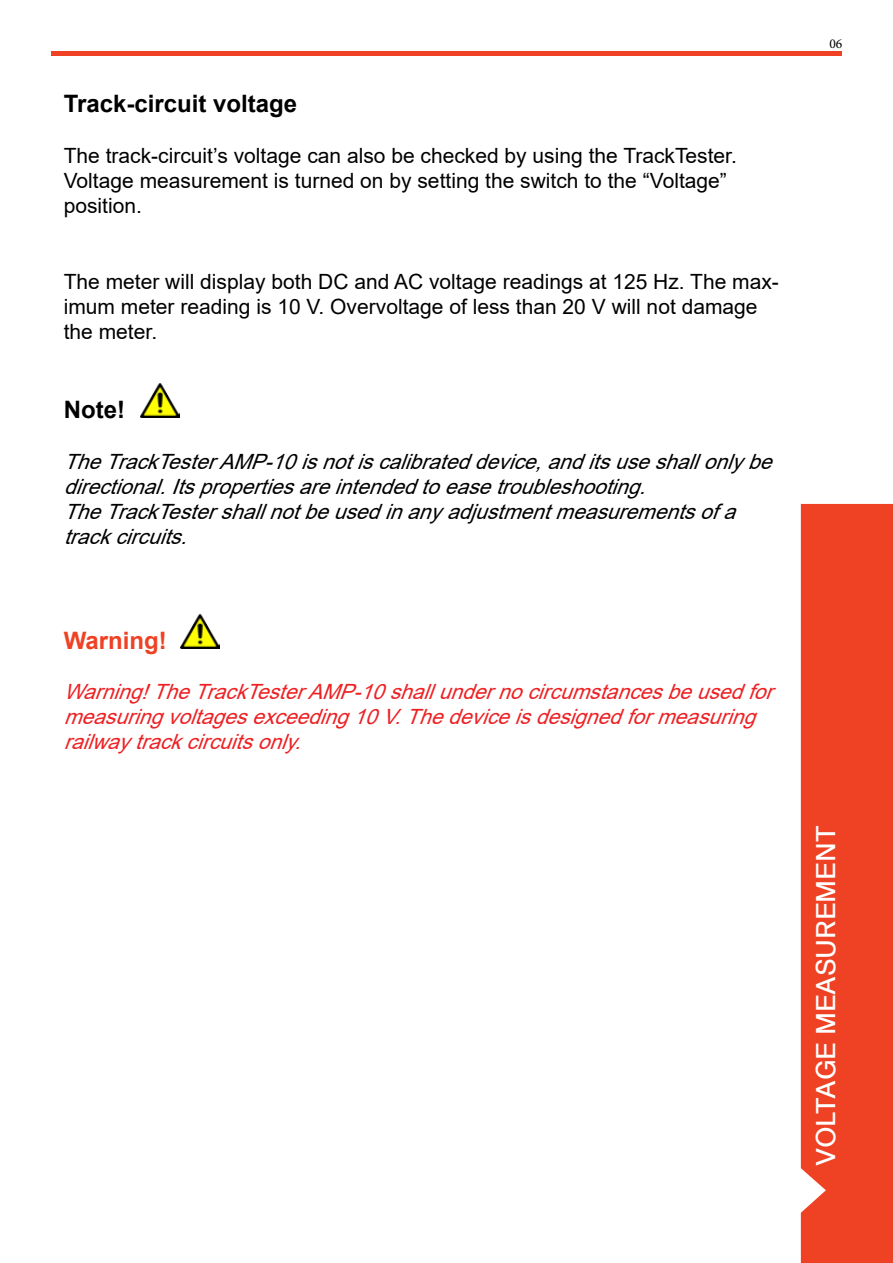
<style>
.page{position:relative;width:893px;height:1263px;background:#fff}
.page>*{position:absolute;margin:0;border:0;box-sizing:border-box;transform-origin:0 0}
.t1{font:27px "Kelvetica Nobis";color:#fff}
.t2{font:700 24px "Arial";color:#000}
.t3{font:700 24px "Arial";color:#ef4123}
.t4{font:21px/25.2px "Arial";color:#000}
.t5{font:italic 21px/25.2px "Arial";color:#000}
.t6{font:italic 21px/25.2px "Arial";color:#ed2124}
.t7{font:13.5px "Minion Pro";color:#000}
</style>
<div class="page">
<hr style="left:51px;top:51px;width:791px;height:4px;background:#ef4123">
<div style="left:801px;top:504px;width:92px;height:759px;background:#ef4123"></div>
<img style="left:140px;top:383px;width:39px;height:35px">
<img style="left:180px;top:614px;width:40px;height:34px">
<p class="t2" style="left:64px;top:87px;width:235px">Track-circuit voltage</p>
<p class="t4" style="left:64px;top:142px;width:675px">The track-circuit’s voltage can also be checked by using the TrackTester.<br>Voltage measurement is turned on by setting the switch to the “Voltage” position.</p>
<p class="t4" style="left:64px;top:268px;width:717px">The meter will display both DC and AC voltage readings at 125 Hz. The max&shy;imum meter reading is 10 V. Overvoltage of less than 20 V will not damage the meter.</p>
<p class="t2" style="left:64px;top:393px;width:63px">Note!</p>
<p class="t5" style="left:64px;top:448px;width:719px">TheTrackTesterAMP-10isnotiscalibrateddevice,anditsuseshallonlybe directional.Itspropertiesareintendedtoeasetroubleshooting.<br>TheTrackTestershallnotbeusedinanyadjustmentmeasurementsofa trackcircuits.</p>
<p class="t3" style="left:64px;top:623px;width:105px">Warning!</p>
<p class="t6" style="left:64px;top:679px;width:720px">Warning!TheTrackTesterAMP-10shallundernocircumstancesbeusedfor measuringvoltagesexceeding10V.Thedeviceisdesignedformeasuring railwaytrackcircuitsonly.</p>
<p class="t7" style="left:829px;top:35px;width:14px">06</p>
<p class="t1" style="left:815px;top:1166px;width:342px;rotate:-90deg">Voltage measurement</p>
</div>
